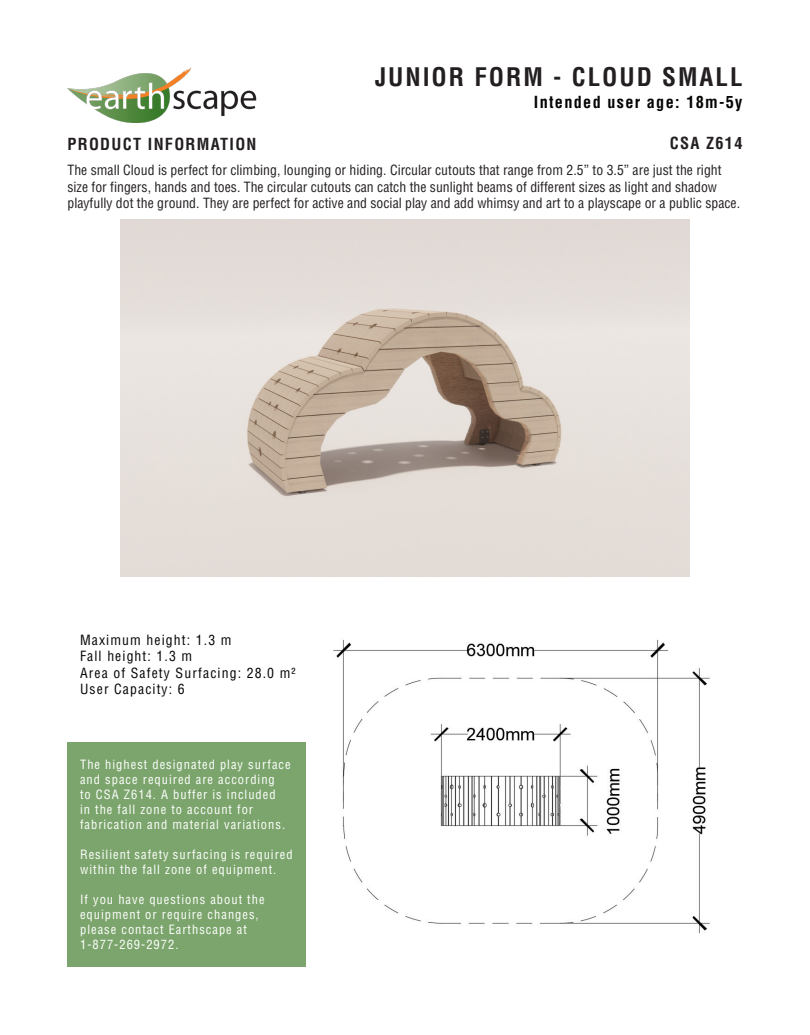
<style>
.page{position:relative;width:810px;height:1035px;background:#fff}
.page>*{position:absolute;margin:0;border:0;box-sizing:border-box;transform-origin:0 0}
.t1{font:700 condensed 25px "Helvetica";letter-spacing:.08em;color:#231f20}
.t2{font:700 condensed 16.25px "Helvetica";letter-spacing:.08em;color:#231f20}
.t3{font:700 condensed 16.25px "Helvetica";letter-spacing:.08em;color:#040503}
.t4{font:condensed 13.75px/16.5px "Helvetica";color:#231f20}
.t5{font:condensed 13.75px "Helvetica";letter-spacing:.08em;color:#040503}
.t6{font:condensed 12.5px/15px "Helvetica";letter-spacing:.08em;color:#fff}
</style>
<div class="page">
<img style="left:68px;top:68px;width:189px;height:55px">
<div style="left:68px;top:742px;width:238px;height:226px;background:#7ba56c"></div>
<img style="left:333px;top:640px;width:377px;height:294px">
<img style="left:120px;top:219px;width:570px;height:358px">
<p class="t2" style="left:68px;top:134px;width:191px">PRODUCT INFORMATION</p>
<p class="t1" style="left:375px;top:61px;width:369px">JUNIOR FORM - CLOUD SMALL</p>
<p class="t3" style="left:534px;top:92px;width:210px">Intended user age: 18m-5y</p>
<p class="t2" style="left:670px;top:133px;width:74px">CSA Z614</p>
<p class="t4" style="left:68px;top:162px;width:674px">The small Cloud is perfect for climbing, lounging or hiding. Circular cutouts that range from 2.5” to 3.5” are just the right size for fingers, hands and toes. The circular cutouts can catch the sunlight beams of different sizes as light and shadow playfully dot the ground. They are perfect for active and social play and add whimsy and art to a playscape or a public space.</p>
<p class="t5" style="left:80px;top:631px;width:153px">Maximum height: 1.3 m</p>
<p class="t5" style="left:80px;top:648px;width:114px">Fall height: 1.3 m</p>
<p class="t5" style="left:80px;top:664px;width:217px">Area of Safety Surfacing: 28.0 m²</p>
<p class="t5" style="left:80px;top:681px;width:106px">User Capacity: 6</p>
<p class="t6" style="left:80px;top:757px;width:212px">The highest designated play surface and space required are according<br>to CSA Z614. A buffer is included<br>in the fall zone to account for fabrication and material variations.</p>
<p class="t6" style="left:80px;top:847px;width:214px">Resilient safety surfacing is required within the fall zone of equipment.</p>
<p class="t6" style="left:80px;top:892px;width:186px">If you have questions about the equipment or require changes, please contact Earthscape at</p>
<p class="t6" style="left:80px;top:937px;width:100px">1-877-269-2972.</p>
</div>
